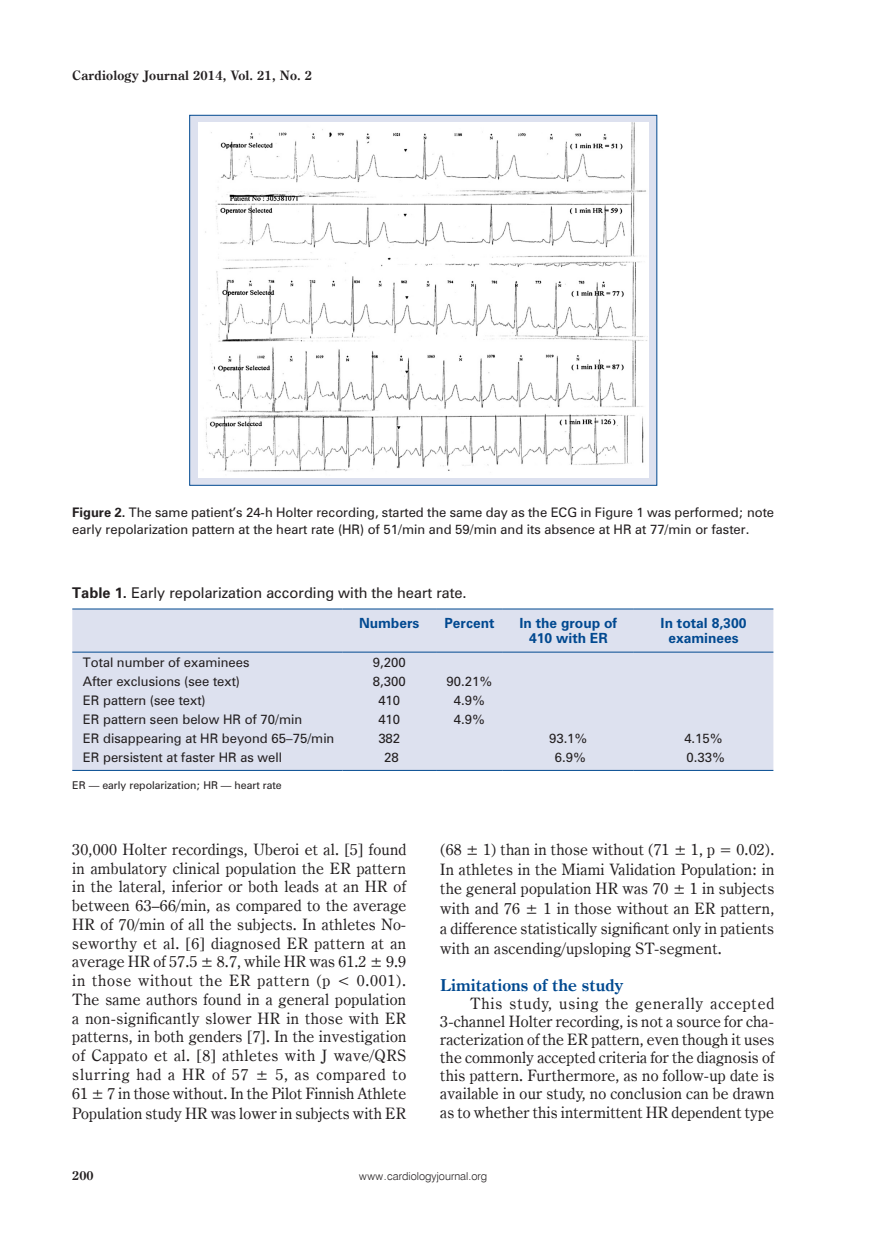
<style>
.page{position:relative;width:872px;height:1234px;background:#fff}
.page>*{position:absolute;margin:0;border:0;box-sizing:border-box;transform-origin:0 0}
._06_-_Śródtytuł_-_2{font:700 16.5px "Century Oldst EU";color:#014990}
._08_-_Tekst{font:15.75px/18.8px "Century Oldst EU";letter-spacing:.005em;color:#231f20;text-align:justify}
._12_-_Tabela_numer{font:13.5px "Zurich PL";color:#231f20}
.t1{font:700 13.05px "Century Oldst EU";letter-spacing:.015em;color:#231f20}
._13_-_Tabela_-_nagłó{font:700 12.75px/15px "Zurich PL";color:#014990;text-align:center}
.t2{font:700 12.75px "Century Oldst EU";color:#231f20}
._15_-_Rycina_-_podpi{font:12px/17.2px "Zurich PL";color:#231f20}
._14_-_Tabela_-_tekst{font:12px "Zurich PL";color:#231f20}
._14_-_Tabela_-_end{font:12px "Zurich PL";color:#231f20}
.t3{font:10.95px "Swis 721 Lt EU";color:#231f20}
._14_-_Tabels_przypis{font:9.75px "Zurich PL";color:#231f20}
.s1{font-weight:700}
</style>
<div class="page">
<div style="left:189px;top:115px;width:468px;height:370px;background:#dde1ef;border:1px solid #014990"></div>
<img style="left:198px;top:123px;width:450px;height:355px">
<div style="left:72px;top:609px;width:701px;height:160px;background:#dde1ef"></div>
<hr style="left:72px;top:608px;width:270px;height:1px;background:#014990">
<hr style="left:342px;top:608px;width:94px;height:1px;background:#014990">
<hr style="left:436px;top:608px;width:67px;height:1px;background:#014990">
<hr style="left:503px;top:608px;width:131px;height:1px;background:#014990">
<hr style="left:634px;top:608px;width:139px;height:1px;background:#014990">
<hr style="left:72px;top:651px;width:270px;height:1px;background:#014990">
<hr style="left:342px;top:651px;width:94px;height:1px;background:#014990">
<hr style="left:436px;top:651px;width:67px;height:1px;background:#014990">
<hr style="left:503px;top:651px;width:131px;height:1px;background:#014990">
<hr style="left:634px;top:651px;width:139px;height:1px;background:#014990">
<hr style="left:72px;top:769px;width:270px;height:1px;background:#014990">
<hr style="left:342px;top:769px;width:94px;height:1px;background:#014990">
<hr style="left:436px;top:769px;width:67px;height:1px;background:#014990">
<hr style="left:503px;top:769px;width:131px;height:1px;background:#014990">
<hr style="left:634px;top:769px;width:139px;height:1px;background:#014990">
<p class="t1" style="left:72px;top:67px;width:241px">Cardiology Journal 2014, Vol. 21, No. 2</p>
<p class="_15_-_Rycina_-_podpi" style="left:72px;top:503px;width:703px"><span class="s1">Figure 2.</span> The same patient’s 24-h Holter recording, started the same day as the ECG in Figure 1 was performed; note early repolarization pattern at the heart rate (HR) of 51/min and 59/min and its absence at HR at 77/min or faster.</p>
<p class="_12_-_Tabela_numer" style="left:72px;top:584px;width:396px"><span class="s1">Table 1.</span> Early repolarization according with the heart rate.</p>
<p class="_13_-_Tabela_-_nagłó" style="left:359px;top:615px;width:62px">Numbers</p>
<p class="_13_-_Tabela_-_nagłó" style="left:444px;top:615px;width:51px">Percent</p>
<p class="_13_-_Tabela_-_nagłó" style="left:519px;top:615px;width:99px">In the group of<br>410 with ER</p>
<p class="_13_-_Tabela_-_nagłó" style="left:660px;top:615px;width:87px">In total 8,300 examinees</p>
<p class="_14_-_Tabela_-_tekst" style="left:83px;top:654px;width:168px">Total number of examinees</p>
<p class="_14_-_Tabela_-_tekst" style="left:373px;top:654px;width:34px">9,200</p>
<p class="_14_-_Tabela_-_tekst" style="left:83px;top:673px;width:159px">After exclusions (see text)</p>
<p class="_14_-_Tabela_-_tekst" style="left:373px;top:673px;width:34px">8,300</p>
<p class="_14_-_Tabela_-_tekst" style="left:446px;top:673px;width:47px">90.21%</p>
<p class="_14_-_Tabela_-_tekst" style="left:83px;top:692px;width:124px">ER pattern (see text)</p>
<p class="_14_-_Tabela_-_tekst" style="left:378px;top:692px;width:23px">410</p>
<p class="_14_-_Tabela_-_tekst" style="left:454px;top:692px;width:33px">4.9%</p>
<p class="_14_-_Tabela_-_tekst" style="left:83px;top:711px;width:221px">ER pattern seen below HR of 70/min</p>
<p class="_14_-_Tabela_-_tekst" style="left:378px;top:711px;width:23px">410</p>
<p class="_14_-_Tabela_-_tekst" style="left:454px;top:711px;width:33px">4.9%</p>
<p class="_14_-_Tabela_-_tekst" style="left:83px;top:730px;width:253px">ER disappearing at HR beyond 65–75/min</p>
<p class="_14_-_Tabela_-_tekst" style="left:378px;top:730px;width:23px">382</p>
<p class="_14_-_Tabela_-_tekst" style="left:549px;top:730px;width:40px">93.1%</p>
<p class="_14_-_Tabela_-_tekst" style="left:684px;top:730px;width:40px">4.15%</p>
<p class="_14_-_Tabela_-_end" style="left:83px;top:749px;width:201px">ER persistent at faster HR as well</p>
<p class="_14_-_Tabela_-_end" style="left:384px;top:749px;width:16px">28</p>
<p class="_14_-_Tabela_-_end" style="left:555px;top:749px;width:33px">6.9%</p>
<p class="_14_-_Tabela_-_end" style="left:686px;top:749px;width:40px">0.33%</p>
<p class="_14_-_Tabels_przypis" style="left:72px;top:778px;width:211px">ER — early repolarization; HR — heart rate</p>
<p class="_08_-_Tekst" style="left:72px;top:839px;width:336px">30,000 Holter recordings, Uberoi et al. [5] found in ambulatory clinical population the ER pattern in the lateral, inferior or both leads at an HR of between 63–66/min, as compared to the average HR of 70/min of all the subjects. In athletes No&shy;seworthy et al. [6] diagnosed ER pattern at an average HR of 57.5 ± 8.7, while HR was 61.2 ± 9.9 in those without the ER pattern (p &lt; 0.001).<br>The same authors found in a general population a non-significantly slower HR in those with ER patterns, in both genders [7]. In the investigation of Cappato et al. [8] athletes with J wave/QRS slurring had a HR of 57 ± 5, as compared to 61 ± 7 in those without. In the Pilot Finnish Athlete Population study HR was lower in subjects with ER</p>
<p class="_08_-_Tekst" style="left:440px;top:839px;width:336px;line-height:19.8px">(68 ± 1) than in those without (71 ± 1, p = 0.02).<br>In athletes in the Miami Validation Population: in the general population HR was 70 ± 1 in subjects with and 76 ± 1 in those without an ER pattern, a difference statistically significant only in patients with an ascending/upsloping ST-segment.</p>
<p class="_06_-_Śródtytuł_-_2" style="left:440px;top:975px;width:185px">Limitations of the study</p>
<p class="_08_-_Tekst" style="left:440px;top:994px;width:336px;line-height:18.1px;text-indent:30px">This study, using the generally accepted 3-channel Holter recording, is not a source for cha&shy;racterization of the ER pattern, even though it uses the commonly accepted criteria for the diagnosis of this pattern. Furthermore, as no follow-up date is available in our study, no conclusion can be drawn as to whether this intermittent HR dependent type</p>
<p class="t2" style="left:72px;top:1167px;width:23px">200</p>
<p class="t3" style="left:359px;top:1169px;width:129px">www.cardiologyjournal.org</p>
</div>
